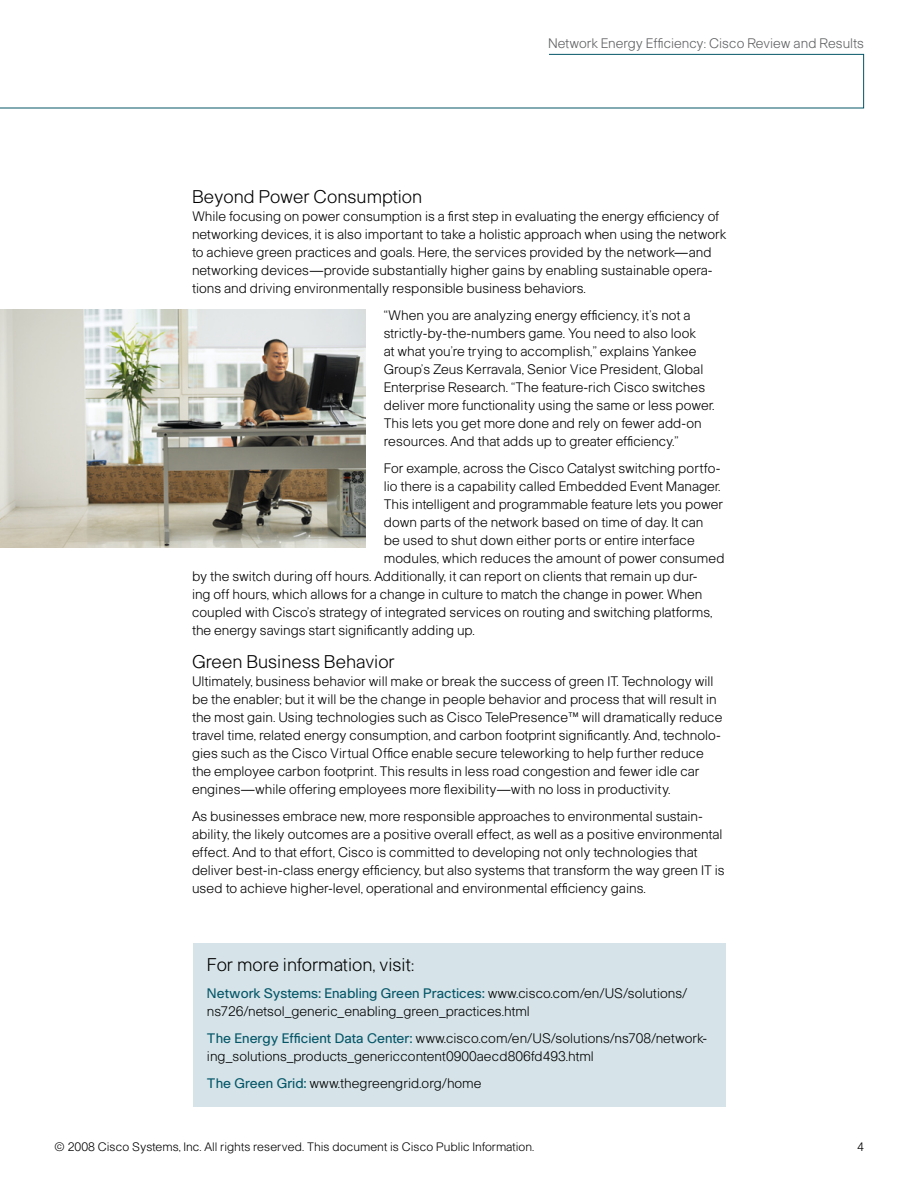
<style>
.page{position:relative;width:918px;height:1188px;background:#fff}
.page>*{position:absolute;margin:0;border:0;box-sizing:border-box;transform-origin:0 0}
.t1{font:300 18px "Cisco";color:#000}
.t2{font:300 13.5px/18px "Cisco";color:#000}
.t3{font:300 13.5px "Cisco";color:#5f6062}
.t4{font:300 12px "Cisco";color:#000}
.s1{font-weight:400;color:#045668}
</style>
<div class="page">
<svg style="left:0;top:54px;width:864px;height:55px"></svg>
<div style="left:193px;top:943px;width:533px;height:164px;background:#d6e4e9"></div>
<img style="left:0;top:309px;width:366px;height:239px">
<p class="t3" style="left:548px;top:35px;width:317px">Network Energy Efficiency: Cisco Review and Results</p>
<h1 class="t1" style="left:192px;top:186px;width:232px">Beyond Power Consumption</h1>
<p class="t2" style="left:192px;top:207px;width:536px">While focusing on power consumption is a first step in evaluating the energy efficiency of networking devices, it is also important to take a holistic approach when using the network to achieve green practices and goals. Here, the services provided by the network—and networking devices—provide substantially higher gains by enabling sustainable opera&shy;tions and driving environmentally responsible business behaviors.</p>
<p class="t2" style="left:384px;top:306px;width:332px">“When you are analyzing energy efficiency, it’s not a strictly-by-the-numbers game. You need to also look<br>at what you’re trying to accomplish,” explains Yankee Group’s Zeus Kerravala, Senior Vice President, Global Enterprise Research. “The feature-rich Cisco switches deliver more functionality using the same or less power.<br>This lets you get more done and rely on fewer add-on resources. And that adds up to greater efficiency.”</p>
<p class="t2" style="left:384px;top:459px;width:338px">For example, across the Cisco Catalyst switching portfo-</p>
<p class="t2" style="left:384px;top:477px;width:338px">lio there is a capability called Embedded Event Manager.</p>
<p class="t2" style="left:384px;top:495px;width:341px">This intelligent and programmable feature lets you power</p>
<p class="t2" style="left:384px;top:513px;width:321px">down parts of the network based on time of day. It can</p>
<p class="t2" style="left:384px;top:531px;width:313px">be used to shut down either ports or entire interface</p>
<p class="t2" style="left:384px;top:549px;width:342px">modules, which reduces the amount of power consumed</p>
<p class="t2" style="left:192px;top:567px;width:507px">by the switch during off hours. Additionally, it can report on clients that remain up dur-</p>
<p class="t2" style="left:192px;top:585px;width:512px">ing off hours, which allows for a change in culture to match the change in power. When</p>
<p class="t2" style="left:192px;top:603px;width:522px">coupled with Cisco’s strategy of integrated services on routing and switching platforms,</p>
<p class="t2" style="left:192px;top:621px;width:284px">the energy savings start significantly adding up.</p>
<h1 class="t1" style="left:192px;top:651px;width:204px">Green Business Behavior</h1>
<p class="t2" style="left:192px;top:672px;width:532px">Ultimately, business behavior will make or break the success of green IT. Technology will be the enabler; but it will be the change in people behavior and process that will result in the most gain. Using technologies such as Cisco TelePresence™ will dramatically reduce travel time, related energy consumption, and carbon footprint significantly. And, technolo&shy;gies such as the Cisco Virtual Office enable secure teleworking to help further reduce the employee carbon footprint. This results in less road congestion and fewer idle car engines—while offering employees more flexibility—with no loss in productivity.</p>
<p class="t2" style="left:192px;top:807px;width:534px">As businesses embrace new, more responsible approaches to environmental sustain&shy;ability, the likely outcomes are a positive overall effect, as well as a positive environmental effect. And to that effort, Cisco is committed to developing not only technologies that deliver best-in-class energy efficiency, but also systems that transform the way green IT is used to achieve higher-level, operational and environmental efficiency gains.</p>
<h1 class="t1" style="left:207px;top:954px;width:209px">For more information, visit:</h1>
<p class="t2" style="left:207px;top:984px;width:482px"><span class="s1">Network Systems: Enabling Green Practices:</span> www.cisco.com/en/US/solutions/ ns726/netsol_generic_enabling_green_practices.html</p>
<p class="t2" style="left:207px;top:1029px;width:502px"><span class="s1">The Energy Efficient Data Center:</span> www.cisco.com/en/US/solutions/ns708/network&shy;ing_solutions_products_genericcontent0900aecd806fd493.html</p>
<p class="t2" style="left:207px;top:1074px;width:276px"><span class="s1">The Green Grid:</span> www.thegreengrid.org/home</p>
<p class="t4" style="left:54px;top:1139px;width:482px">© 2008 Cisco Systems, Inc. All rights reserved. This document is Cisco Public Information.</p>
</div>
